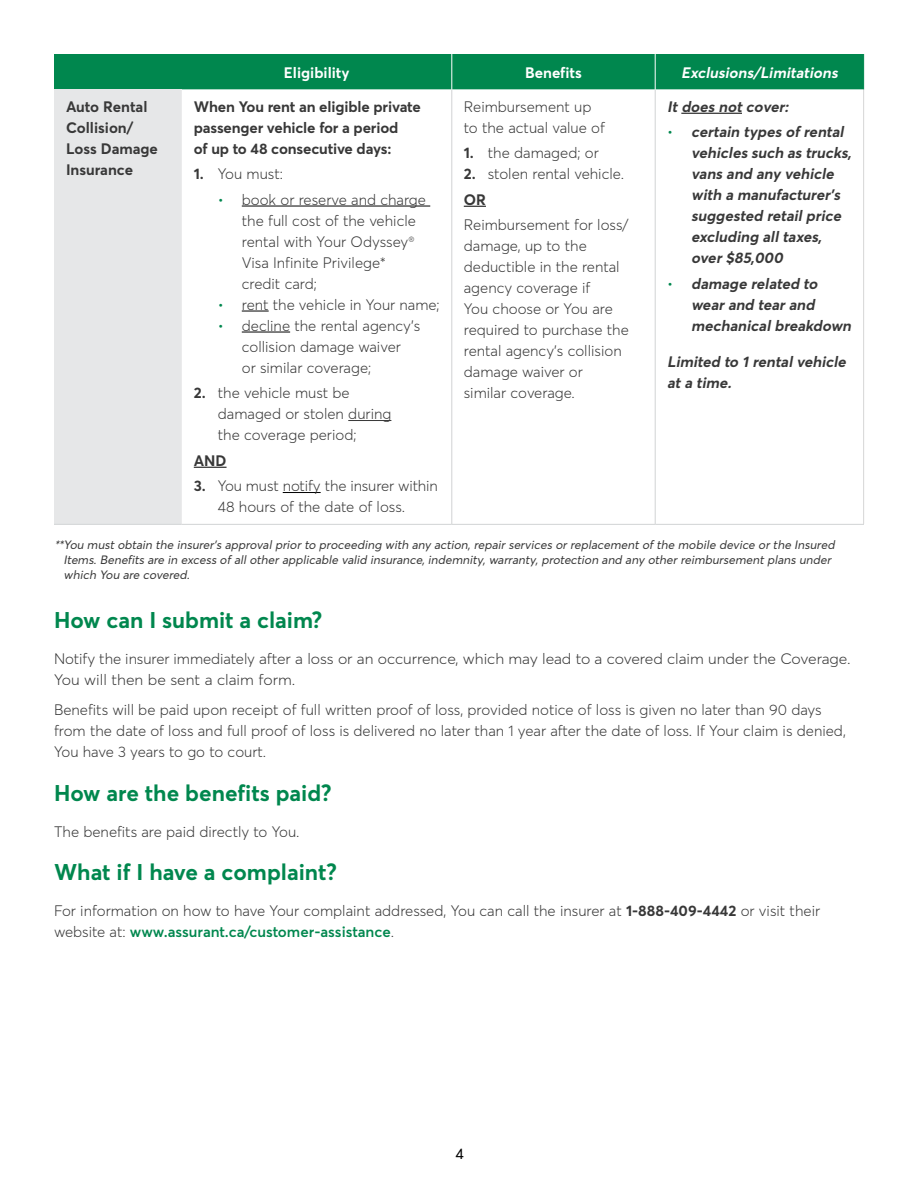
<style>
.page{position:relative;width:918px;height:1188px;background:#fff}
.page>*{position:absolute;margin:0;border:0;box-sizing:border-box;transform-origin:0 0}
.t1{font:700 22.5px "Averta";color:#00874e}
.t2{font:300 15px/21px "Averta";color:#383838}
.t3{font:italic 700 15px/21px "Averta";color:#383838}
.t4{font:700 15px/21px "Averta";letter-spacing:-.01em;color:#383838}
.t5{font:italic 700 15px "Averta";color:#fff}
.t6{font:700 15px "Averta";color:#fff}
.t7{font:15px "Averta";color:#000}
.t8{font:italic 12px/15px "Averta";color:#383838}
.s1{font-weight:700}
.s2{color:#00874e}
.s3{font-weight:300;font-style:normal;color:#00874e}
.s4{font-style:inherit}
.s5{font-weight:600;color:#00874e}
</style>
<div class="page">
<div style="left:54px;top:54px;width:809px;height:36px;background:#00874e"></div>
<div style="left:54px;top:90px;width:128px;height:434px;background:#e6e7e8"></div>
<svg style="left:193px;top:90px;width:549px;height:434px"></svg>
<hr style="left:182px;top:524px;width:270px;height:1px;background:#d1d3d4">
<hr style="left:655px;top:524px;width:209px;height:1px;background:#d1d3d4">
<hr style="left:452px;top:524px;width:203px;height:1px;background:#d1d3d4">
<hr style="left:451px;top:90px;width:1px;height:434px;background:#d1d3d4">
<hr style="left:655px;top:90px;width:1px;height:434px;background:#d1d3d4">
<hr style="left:451px;top:54px;width:1px;height:36px;background:#fff">
<hr style="left:655px;top:54px;width:1px;height:36px;background:#fff">
<hr style="left:863px;top:54px;width:1px;height:36px;background:#00874e">
<hr style="left:863px;top:90px;width:1px;height:434px;background:#d7d7d7">
<hr style="left:54px;top:524px;width:128px;height:1px;background:#d1d3d4">
<hr style="left:242px;top:206px;width:188px;height:1px;background:#000">
<svg style="left:242px;top:311px;width:27px;height:1px"></svg>
<hr style="left:242px;top:332px;width:48px;height:1px;background:#000">
<hr style="left:348px;top:420px;width:43px;height:1px;background:#383838">
<hr style="left:194px;top:467px;width:33px;height:1px;background:#000">
<hr style="left:283px;top:492px;width:38px;height:1px;background:#000">
<svg style="left:464px;top:206px;width:22px;height:1px"></svg>
<hr style="left:681px;top:113px;width:61px;height:1px;background:#000">
<p class="t6" style="left:284px;top:63px;width:67px">Eligibility</p>
<p class="t6" style="left:525px;top:63px;width:58px">Benefits</p>
<p class="t5" style="left:681px;top:63px;width:161px">Exclusions/Limitations</p>
<p class="t4" style="left:66px;top:96px;width:94px">Auto Rental<br>Collision/<br>Loss Damage<br>Insurance</p>
<p class="t4" style="left:194px;top:96px;width:229px">When You rent an eligible private passenger vehicle for a period<br>of up to 48 consecutive days:</p>
<p class="t2" style="left:194px;top:163px;width:91px"><span class="s1">1.</span> You must:</p>
<p class="t2" style="left:242px;top:189px;width:186px;text-indent:-24px"><span class="s2">•</span> book or reserve and charge the full cost of the vehicle rental with Your Odyssey<sup>®<br></sup>Visa Infinite Privilege* credit card;</p>
<p class="t2" style="left:218px;top:294px;width:224px"><span class="s2">•</span> rent the vehicle in Your name;</p>
<p class="t2" style="left:242px;top:315px;width:180px;text-indent:-24px"><span class="s2">•</span> decline the rental agency’s collision damage waiver<br>or similar coverage;</p>
<p class="t2" style="left:218px;top:382px;width:175px;text-indent:-24px"><span class="s1">2.</span> the vehicle must be damaged or stolen during the coverage period;</p>
<p class="t4" style="left:194px;top:450px;width:34px">AND</p>
<p class="t2" style="left:194px;top:475px;width:246px;text-align:center"><span class="s1">3.</span> You must notify the insurer within<br>48 hours of the date of loss.</p>
<p class="t2" style="left:464px;top:96px;width:143px">Reimbursement up to the actual value of</p>
<p class="t2" style="left:464px;top:142px;width:137px"><span class="s1">1.</span> the damaged; or</p>
<p class="t2" style="left:464px;top:163px;width:162px"><span class="s1">2.</span> stolen rental vehicle.</p>
<p class="t2" style="left:464px;top:187px;width:166px;line-height:25.5px"><span class="s1">OR<br></span>Reimbursement for loss/</p>
<p class="t2" style="left:464px;top:235px;width:167px">damage, up to the deductible in the rental agency coverage if<br>You choose or You are required to purchase the rental agency’s collision damage waiver or similar coverage.</p>
<p class="t3" style="left:667px;top:96px;width:126px">Itdoes notcover:</p>
<p class="t3" style="left:691px;top:121px;width:165px;text-indent:-24px"><span class="s3">•</span> certain types ofrental vehicles such as trucks, vans and any vehicle with a manufacturer’s suggested retailprice excluding alltaxes, over$85,000</p>
<p class="t3" style="left:691px;top:273px;width:165px;text-indent:-24px"><span class="s3">•</span> damage related to wearand tearand mechanicalbreakdown</p>
<p class="t3" style="left:667px;top:351px;width:184px">Limited to 1 rentalvehicle ata time.</p>
<p class="t8" style="left:64px;top:537px;width:775px;text-indent:-10px"><span class="s4">*</span>* You mustobtain the insurer’s approvalpriorto proceeding with any action,repairservices orreplacementofthe mobile device orthe Insured<br>Items.Benefits are in excess ofallotherapplicable valid insurance,indemnity,warranty,protection and any otherreimbursementplans under which You are covered.</p>
<h3 class="t1" style="left:54px;top:606px;width:270px">How can I submit a claim?</h3>
<p class="t2" style="left:54px;top:648px;width:798px">Notify the insurer immediately after a loss or an occurrence, which may lead to a covered claim under the Coverage.<br>You will then be sent a claim form.</p>
<p class="t2" style="left:54px;top:699px;width:794px">Benefits will be paid upon receipt of full written proof of loss, provided notice of loss is given no later than 90 days from the date of loss and full proof of loss is delivered no later than 1 year after the date of loss. If Your claim is denied,<br>You have 3 years to go to court.</p>
<h3 class="t1" style="left:54px;top:778px;width:279px">How are the benefits paid?</h3>
<p class="t2" style="left:54px;top:821px;width:247px">The benefits are paid directly to You.</p>
<h3 class="t1" style="left:54px;top:858px;width:285px">What if I have a complaint?</h3>
<p class="t2" style="left:54px;top:900px;width:768px">For information on how to have Your complaint addressed, You can call the insurer at <span class="s1">1-888-409-4442</span> or visit their website at: <span class="s5">www.assurant.ca/customer-assistance</span>.</p>
<p class="t7" style="left:456px;top:1144px;width:10px">4</p>
</div>
